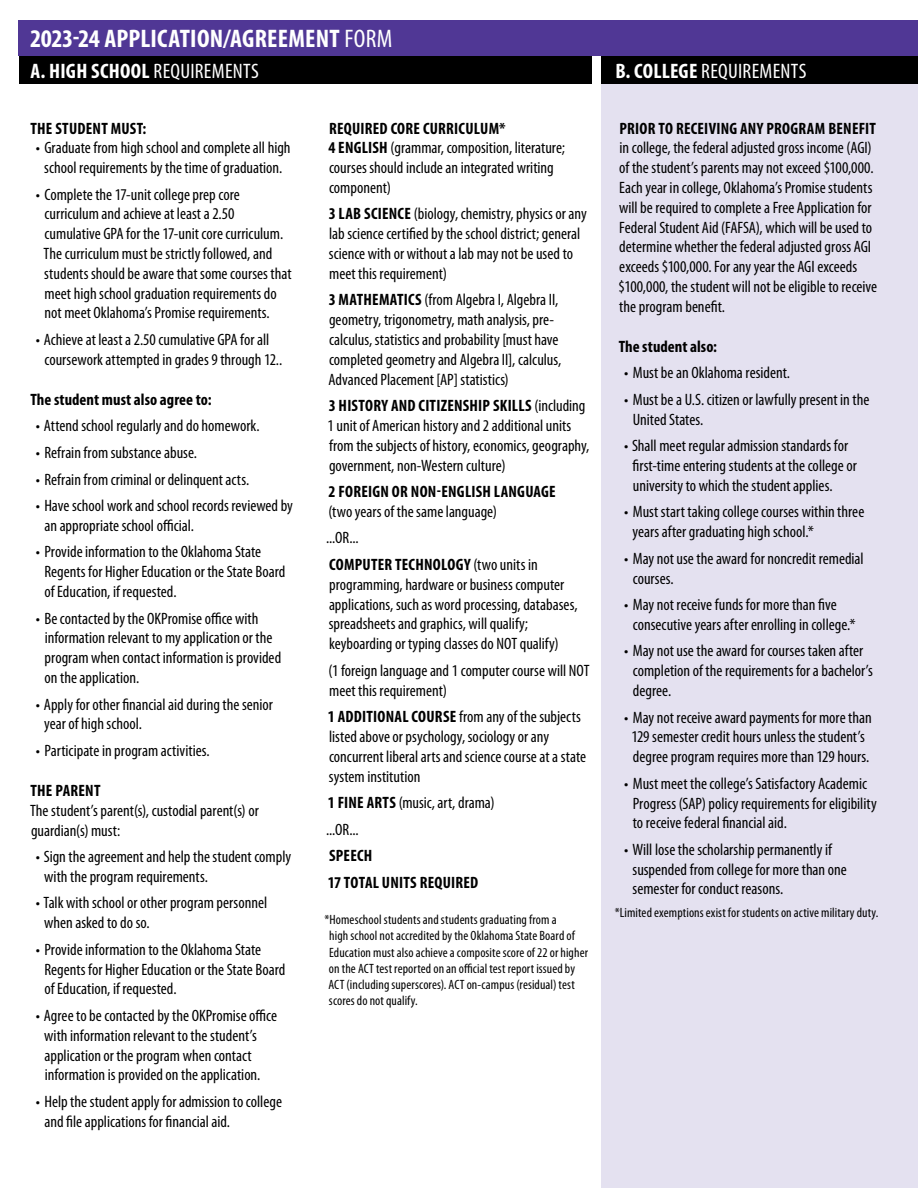
<style>
.page{position:relative;width:918px;height:1188px;background:#fff}
.page>*{position:absolute;margin:0;border:0;box-sizing:border-box;transform-origin:0 0}
.h2_blue{font:700 condensed 25.5px "Myriad Pro";letter-spacing:.01em;color:#fff}
.t1{font:700 condensed 21px "Myriad Pro";letter-spacing:.015em;color:#fff}
.t2{font:condensed 21px "Myriad Pro";letter-spacing:.01em;color:#fff}
.t3{font:condensed 16.5px/19.8px "Myriad Pro";color:#000}
.t4{font:700 condensed 16.5px/19.8px "Myriad Pro";letter-spacing:.015em;color:#000}
.Note{font:condensed 13.5px/16.2px "Myriad Pro";letter-spacing:.01em;color:#000}
.s1{font-weight:400}
.s2{font-weight:700}
</style>
<div class="page">
<div style="left:19px;top:21px;width:899px;height:35px;background:#503795"></div>
<div style="left:601px;top:70px;width:317px;height:1118px;background:#e4e1f0"></div>
<div style="left:19px;top:56px;width:573px;height:28px;background:#000"></div>
<div style="left:601px;top:56px;width:317px;height:28px;background:#000"></div>
<h2 class="h2_blue" style="left:30px;top:22px;width:364px">2023-24 APPLICATION/AGREEMENT <span class="s1">FORM</span></h2>
<h3 class="t1" style="left:30px;top:57px;width:230px">A. HIGH SCHOOL <span class="s1">REQUIREMENTS</span></h3>
<h4 class="t4" style="left:31px;top:118px;width:117px">THE STUDENT MUST:</h4>
<p class="t3" style="left:36px;top:138px;width:256px;text-align:center">• Graduate from high school and complete all high school requirements by the time of graduation.</p>
<p class="t3" style="left:44px;top:184px;width:250px;text-indent:-8px">• Complete the 17-unit college prep core curriculum and achieve at least a 2.50 cumulative GPA for the 17-unit core curriculum.<br>The curriculum must be strictly followed, and students should be aware that some courses that meet high school graduation requirements do not meet Oklahoma’s Promise requirements.</p>
<p class="t3" style="left:45px;top:329px;width:239px;text-indent:-9px">• Achieve at least a 2.50 cumulative GPA for all coursework attempted in grades 9 through 12..</p>
<h5 class="t4" style="left:30px;top:389px;width:183px">The student must also agree to:</h5>
<p class="t3" style="left:36px;top:416px;width:225px">• Attend school regularly and do homework.</p>
<p class="t3" style="left:36px;top:442px;width:163px">• Refrain from substance abuse.</p>
<p class="t3" style="left:36px;top:469px;width:215px">• Refrain from criminal or delinquent acts.</p>
<p class="t3" style="left:44px;top:495px;width:250px;text-indent:-9px">• Have school work and school records reviewed by an appropriate school official.</p>
<p class="t3" style="left:44px;top:542px;width:243px;text-indent:-9px">• Provide information to the Oklahoma State<br>Regents for Higher Education or the State Board of Education, if requested.</p>
<p class="t3" style="left:45px;top:608px;width:238px;text-indent:-9px">• Be contacted by the OKPromise office with information relevant to my application or the program when contact information is provided on the application.</p>
<p class="t3" style="left:44px;top:694px;width:230px;text-indent:-9px">• Apply for other financial aid during the senior year of high school.</p>
<p class="t3" style="left:36px;top:740px;width:175px">• Participate in program activities.</p>
<h4 class="t4" style="left:31px;top:780px;width:71px">THE PARENT</h4>
<p class="t3" style="left:30px;top:800px;width:230px">The student’s parent(s), custodial parent(s) or guardian(s) must:</p>
<p class="t3" style="left:44px;top:846px;width:248px;text-indent:-9px">• Sign the agreement and help the student comply with the program requirements.</p>
<p class="t3" style="left:44px;top:893px;width:224px;text-indent:-9px">• Talk with school or other program personnel when asked to do so.</p>
<p class="t3" style="left:44px;top:939px;width:243px;text-indent:-9px">• Provide information to the Oklahoma State<br>Regents for Higher Education or the State Board of Education, if requested.</p>
<p class="t3" style="left:44px;top:1005px;width:234px;text-indent:-9px">• Agree to be contacted by the OKPromise office with information relevant to the student’s application or the program when contact information is provided on the application.</p>
<p class="t3" style="left:44px;top:1091px;width:239px;text-indent:-9px">• Help the student apply for admission to college and file applications for financial aid.</p>
<h4 class="t4" style="left:329px;top:118px;width:178px">REQUIRED CORE CURRICULUM*</h4>
<p class="t3" style="left:328px;top:138px;width:238px"><span class="s2">4 ENGLISH</span> (grammar, composition, literature; courses should include an integrated writing component)</p>
<p class="t3" style="left:329px;top:204px;width:259px"><span class="s2">3 LAB SCIENCE</span> (biology, chemistry, physics or any lab science certified by the school district; general science with or without a lab may not be used to meet this requirement)</p>
<p class="t3" style="left:328px;top:290px;width:234px"><span class="s2">3 MATHEMATICS</span> (from Algebra I, Algebra II, geometry, trigonometry, math analysis, pre&shy;calculus, statistics and probability [must have completed geometry and Algebra II], calculus, Advanced Placement [AP] statistics)</p>
<p class="t3" style="left:328px;top:396px;width:263px"><span class="s2">3 HISTORY AND CITIZENSHIP SKILLS</span> (including 1 unit of American history and 2 additional units from the subjects of history, economics, geography, government, non-Western culture)</p>
<p class="t4" style="left:328px;top:481px;width:229px">2 FOREIGN OR NON-ENGLISH LANGUAGE <span class="s1">(two years of the same language)</span></p>
<p class="t3" style="left:326px;top:528px;width:34px">...OR...</p>
<p class="t3" style="left:329px;top:554px;width:250px"><span class="s2">COMPUTER TECHNOLOGY</span> (two units in programming, hardware or business computer applications, such as word processing, databases, spreadsheets and graphics, will qualify; keyboarding or typing classes do NOT qualify)</p>
<p class="t3" style="left:328px;top:660px;width:263px">(1 foreign language and 1 computer course will NOT meet this requirement)</p>
<p class="t3" style="left:328px;top:707px;width:260px"><span class="s2">1 ADDITIONAL COURSE</span> from any of the subjects listed above or psychology, sociology or any concurrent liberal arts and science course at a state system institution</p>
<p class="t3" style="left:328px;top:792px;width:168px"><span class="s2">1 FINE ARTS</span> (music, art, drama)</p>
<p class="t3" style="left:326px;top:819px;width:34px">...OR...</p>
<p class="t4" style="left:329px;top:845px;width:45px">SPEECH</p>
<p class="t4" style="left:328px;top:872px;width:152px">17 TOTAL UNITS REQUIRED</p>
<p class="Note" style="left:329px;top:911px;width:261px;text-indent:-4px">*Homeschool students and students graduating from a<br>high school not accredited by the Oklahoma State Board of Education must also achieve a composite score of 22 or higher on the ACT test reported on an official test report issued by ACT (including superscores). ACT on-campus (residual) test scores do not qualify.</p>
<h3 class="t2" style="left:615px;top:58px;width:193px"><span class="s2">B. COLLEGE</span> REQUIREMENTS</h3>
<p class="t3" style="left:619px;top:118px;width:260px"><span class="s2">PRIOR TO RECEIVING ANY PROGRAM BENEFIT </span>in college, the federal adjusted gross income (AGI) of the student’s parents may not exceed $100,000.<br>Each year in college, Oklahoma’s Promise students will be required to complete a Free Application for Federal Student Aid (FAFSA), which will be used to determine whether the federal adjusted gross AGI exceeds $100,000. For any year the AGI exceeds $100,000, the student will not be eligible to receive the program benefit.</p>
<h5 class="t4" style="left:619px;top:336px;width:100px">The student also:</h5>
<p class="t3" style="left:624px;top:363px;width:168px">• Must be an Oklahoma resident.</p>
<p class="t3" style="left:633px;top:389px;width:238px;text-indent:-9px">• Must be a U.S. citizen or lawfully present in the<br>United States.</p>
<p class="t3" style="left:632px;top:436px;width:226px;text-indent:-8px">• Shall meet regular admission standards for first-time entering students at the college or university to which the student applies.</p>
<p class="t3" style="left:633px;top:502px;width:233px;text-indent:-9px">• Must start taking college courses within three years after graduating high school.*</p>
<p class="t3" style="left:633px;top:548px;width:232px;text-indent:-9px">• May not use the award for noncredit remedial courses.</p>
<p class="t3" style="left:633px;top:594px;width:224px;text-indent:-9px">• May not receive funds for more than five consecutive years after enrolling in college.*</p>
<p class="t3" style="left:633px;top:641px;width:241px;text-indent:-9px">• May not use the award for courses taken after completion of the requirements for a bachelor’s degree.</p>
<p class="t3" style="left:624px;top:707px;width:249px;text-align:center">• May not receive award payments for more than<br>129 semester credit hours unless the student’s degree program requires more than 129 hours.</p>
<p class="t3" style="left:633px;top:773px;width:245px;text-indent:-9px">• Must meet the college’s Satisfactory Academic<br>Progress (SAP) policy requirements for eligibility to receive federal financial aid.</p>
<p class="t3" style="left:633px;top:839px;width:216px;text-indent:-9px">• Will lose the scholarship permanently if suspended from college for more than one semester for conduct reasons.</p>
<p class="Note" style="left:615px;top:905px;width:265px">*Limited exemptions exist for students on active military duty.</p>
</div>
